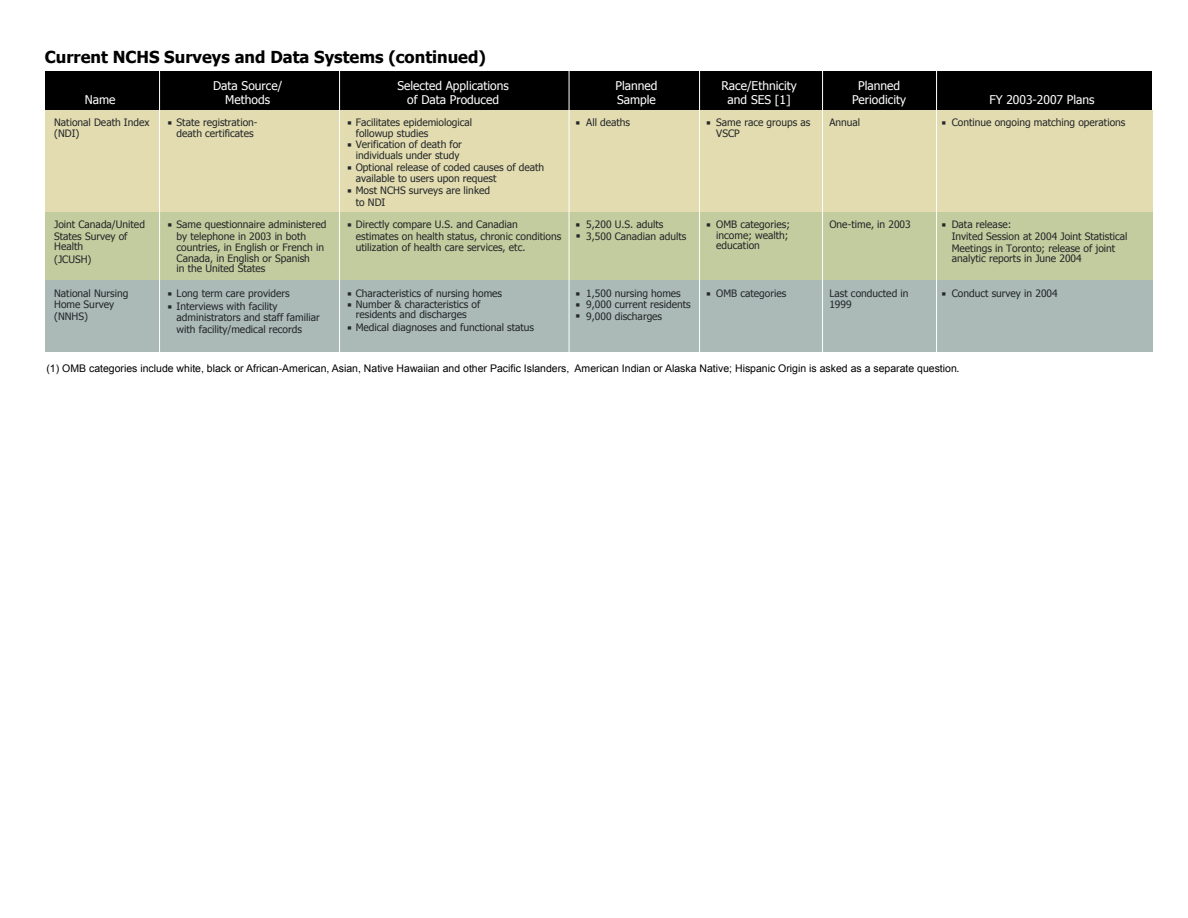
<style>
.page{position:relative;width:1188px;height:918px;background:#fff}
.page>*{position:absolute;margin:0;border:0;box-sizing:border-box;transform-origin:0 0}
.t1{font:700 16.5px "Tahoma";color:#000}
.t2{font:12px "Tahoma";color:#fff}
.t3{font:10.5px "Arial";color:#000}
.t4{font:10.2px/10.5px "Tahoma";color:#242729}
.t5{font:5.7px "Wingdings";color:#242729}
.s1{font-family:"Myriad"}
</style>
<div class="page">
<div style="left:45px;top:202px;width:1108px;height:80px;background:#c3cc9e"></div>
<div style="left:45px;top:281px;width:1108px;height:71px;background:#abbab7"></div>
<div style="left:45px;top:110px;width:1108px;height:102px;background:#e2dcb0"></div>
<div style="left:45px;top:71px;width:1107px;height:38px;background:#000"></div>
<hr style="left:159px;top:62px;width:1px;height:295px;background:#fff">
<hr style="left:339px;top:62px;width:1px;height:295px;background:#fff">
<hr style="left:569px;top:62px;width:1px;height:295px;background:#fff">
<hr style="left:699px;top:62px;width:1px;height:295px;background:#fff">
<hr style="left:822px;top:62px;width:1px;height:295px;background:#fff">
<hr style="left:936px;top:62px;width:1px;height:295px;background:#fff">
<h1 class="t1" style="left:45px;top:46px;width:443px">Current NCHS Surveys and Data Systems (continued)</h1>
<p class="t2" style="left:213px;top:77px;width:71px">Data Source/</p>
<p class="t2" style="left:397px;top:77px;width:113px">Selected Applications</p>
<p class="t2" style="left:615px;top:77px;width:43px">Planned</p>
<p class="t2" style="left:722px;top:77px;width:77px">Race/Ethnicity</p>
<p class="t2" style="left:858px;top:77px;width:43px">Planned</p>
<p class="t2" style="left:85px;top:91px;width:32px">Name</p>
<p class="t2" style="left:225px;top:91px;width:46px">Methods</p>
<p class="t2" style="left:407px;top:91px;width:93px">of Data Produced</p>
<p class="t2" style="left:617px;top:91px;width:40px">Sample</p>
<p class="t2" style="left:728px;top:91px;width:64px">and SES [1]</p>
<p class="t2" style="left:852px;top:91px;width:55px">Periodicity</p>
<p class="t2" style="left:989px;top:91px;width:107px">FY 2003-2007 Plans</p>
<p class="t4" style="left:54px;top:116px;width:97px">National Death Index</p>
<p class="t4" style="left:168px;top:116px;width:91px">■ State registration-</p>
<p class="t4" style="left:347px;top:116px;width:126px">■ Facilitates epidemiological</p>
<p class="t4" style="left:576px;top:116px;width:56px">■ All deaths</p>
<p class="t4" style="left:706px;top:116px;width:106px">■ Same race groups as</p>
<p class="t4" style="left:829px;top:116px;width:32px">Annual</p>
<p class="t4" style="left:942px;top:116px;width:185px">■ Continue ongoing matching operations</p>
<p class="t4" style="left:54px;top:128px;width:27px">(NDI)</p>
<p class="t4" style="left:177px;top:128px;width:79px">death certificates</p>
<p class="t4" style="left:356px;top:128px;width:74px">followup studies</p>
<p class="t4" style="left:716px;top:128px;width:25px">VSCP</p>
<p class="t4" style="left:347px;top:139px;width:116px;text-align:center">■ Verification of death for individuals under study</p>
<p class="t4" style="left:356px;top:162px;width:190px;line-height:10.9px;text-indent:-8px">■ Optional release of coded causes of death available to users upon request</p>
<p class="t4" style="left:356px;top:184px;width:136px;line-height:11.4px;text-indent:-8px">■ Most NCHS surveys are linked to NDI</p>
<p class="t4" style="left:54px;top:219px;width:92px">Joint Canada/United</p>
<p class="t4" style="left:168px;top:219px;width:160px">■ Same questionnaire administered</p>
<p class="t4" style="left:347px;top:219px;width:172px">■ Directly compare U.S. and Canadian</p>
<p class="t4" style="left:576px;top:219px;width:89px">■ 5,200 U.S. adults</p>
<p class="t4" style="left:716px;top:219px;width:75px;text-indent:-10px">■ OMB categories; income; wealth; education</p>
<p class="t4" style="left:829px;top:219px;width:83px">One-time, in 2003</p>
<p class="t4" style="left:942px;top:219px;width:71px">■ Data release:</p>
<p class="t4" style="left:54px;top:230px;width:75px">States Survey of<br>Health</p>
<p class="t4" style="left:177px;top:230px;width:131px">by telephone in 2003 in both</p>
<p class="t4" style="left:356px;top:230px;width:207px">estimates on health status, chronic conditions</p>
<p class="t4" style="left:586px;top:230px;width:102px">3,500 Canadian adults</p>
<p class="t4" style="left:952px;top:230px;width:177px">Invited Session at 2004 Joint Statistical</p>
<p class="t4" style="left:54px;top:253px;width:39px">(JCUSH)</p>
<p class="t5" style="left:576px;top:233px;width:6px">■</p>
<p class="t4" style="left:177px;top:241px;width:149px">countries, in English or French in</p>
<p class="t4" style="left:356px;top:241px;width:171px">utilization of health care services, etc.</p>
<p class="t4" style="left:952px;top:243px;width:165px">Meetings in Toronto; release of joint</p>
<p class="t4" style="left:177px;top:252px;width:135px">Canada, in English or Spanish</p>
<p class="t4" style="left:952px;top:252px;width:131px">analytic reports in June 2004</p>
<p class="t4" style="left:177px;top:263px;width:90px">in the United States</p>
<p class="t4" style="left:54px;top:287px;width:76px">National Nursing</p>
<p class="t4" style="left:168px;top:287px;width:123px">■ Long term care providers</p>
<p class="t4" style="left:347px;top:287px;width:156px">■ Characteristics of nursing homes</p>
<p class="t4" style="left:576px;top:287px;width:106px">■ 1,500 nursing homes</p>
<p class="t4" style="left:706px;top:287px;width:81px">■ OMB categories</p>
<p class="t4" style="left:829px;top:287px;width:81px">Last conducted in</p>
<p class="t4" style="left:942px;top:287px;width:117px">■ Conduct survey in 2004</p>
<p class="t4" style="left:54px;top:299px;width:62px">Home Survey</p>
<p class="t4" style="left:168px;top:300px;width:111px">■ Interviews with facility</p>
<p class="t4" style="left:347px;top:299px;width:134px">■ Number &amp; characteristics of</p>
<p class="t4" style="left:576px;top:299px;width:116px">■ 9,000 current residents</p>
<p class="t4" style="left:829px;top:299px;width:24px">1999</p>
<p class="t4" style="left:54px;top:310px;width:35px">(NNHS)</p>
<p class="t4" style="left:177px;top:312px;width:145px">administrators and staff familiar</p>
<p class="t4" style="left:356px;top:309px;width:113px">residents and discharges</p>
<p class="t4" style="left:576px;top:310px;width:88px">■ 9,000 discharges</p>
<p class="t4" style="left:177px;top:323px;width:127px">with facility/medical records</p>
<p class="t4" style="left:347px;top:322px;width:188px">■ Medical diagnoses and functional status</p>
<p class="t3" style="left:46px;top:362px;width:914px">(1) OMB categories include white, black or African-American, Asian, Native Hawaiian and other Pacific Islanders, American Indian or Alaska Native; Hispanic Origin is asked as a separate question<span class="s1">.</span></p>
</div>
